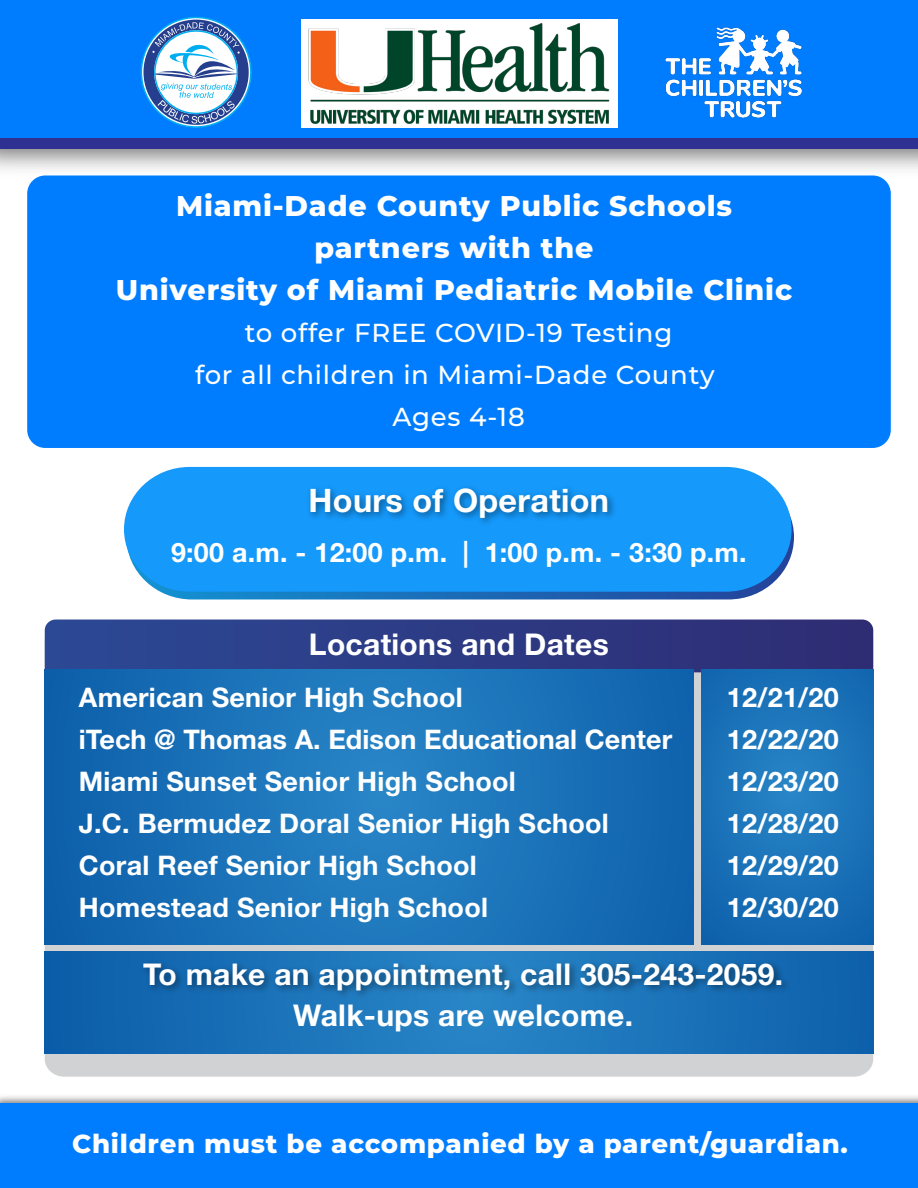
<style>
.page{position:relative;width:918px;height:1188px;background:#fff}
.page>*{position:absolute;margin:0;border:0;box-sizing:border-box;transform-origin:0 0}
.t1{font:700 32.4px "Helvetica Neue LT Std";letter-spacing:.01em;color:#fff}
.t2{font:700 30px/41.8px "Helvetica Neue LT Std";letter-spacing:.01em;color:#fff;text-align:center}
.t3{font:800 28.5px/41.8px "Montserrat";letter-spacing:.03em;color:#fff;text-align:center}
.t4{font:700 27px "Helvetica Neue LT Std";letter-spacing:.01em;color:#fff}
.t5{font:700 26.85px "Helvetica Neue LT Std";letter-spacing:.01em;color:#fff}
.t6{font:500 25.95px/41.8px "Montserrat";letter-spacing:.03em;color:#fff;text-align:center}
.t7{font:800 25.95px "Montserrat";letter-spacing:.03em;color:#fff}
</style>
<div class="page">
<svg style="left:161px;top:522px;width:633px;height:77px;background:#3279bd"></svg>
<div style="left:124px;top:467px;width:668px;height:125px;background:#1599fb"></div>
<img style="left:302px;top:478px;width:320px;height:53px">
<div style="left:45px;top:623px;width:828px;height:454px;background:#d0d2d3;border-radius:19px"></div>
<svg style="left:45px;top:620px;width:828px;height:52px;background:#2c3b85"></svg>
<svg style="left:45px;top:670px;width:648px;height:275px;background:#1971b7"></svg>
<svg style="left:45px;top:952px;width:828px;height:102px;background:#186eb5"></svg>
<svg style="left:701px;top:670px;width:172px;height:275px;background:#1a72b8"></svg>
<div style="left:0;top:5px;width:918px;height:144px;background:#2e3192"></div>
<div style="left:0;top:0;width:918px;height:138px;background:#007dff"></div>
<div style="left:27px;top:175px;width:864px;height:273px;background:#007dff;border-radius:18px"></div>
<svg style="left:141px;top:17px;width:111px;height:111px"></svg>
<img style="left:665px;top:27px;width:137px;height:91px">
<div style="left:301px;top:20px;width:316px;height:108px;background:#fff"></div>
<img style="left:308px;top:23px;width:302px;height:101px">
<img style="left:0;top:1096px;width:918px;height:8px">
<div style="left:0;top:1104px;width:918px;height:84px;background:#007dff"></div>
<img style="left:136px;top:953px;width:660px;height:51px">
<p class="t3" style="left:116px;top:184px;width:678px">Miami-Dade County Public Schools partners with the<br>University of Miami Pediatric Mobile Clinic</p>
<p class="t6" style="left:195px;top:311px;width:521px">to offer FREE COVID-19 Testing<br>for all children in Miami-Dade County<br>Ages 4-18</p>
<p class="t1" style="left:309px;top:480px;width:302px">Hours of Operation</p>
<p class="t5" style="left:171px;top:535px;width:577px">9:00 a.m. - 12:00 p.m. | 1:00 p.m. - 3:30 p.m.</p>
<p class="t2" style="left:309px;top:623px;width:301px">Locations and Dates</p>
<p class="t4" style="left:79px;top:680px;width:385px">American Senior High School</p>
<p class="t4" style="left:727px;top:680px;width:113px">12/21/20</p>
<p class="t4" style="left:79px;top:722px;width:595px">iTech @ Thomas A. Edison Educational Center</p>
<p class="t4" style="left:727px;top:722px;width:113px">12/22/20</p>
<p class="t4" style="left:79px;top:764px;width:439px">Miami Sunset Senior High School</p>
<p class="t4" style="left:727px;top:764px;width:113px">12/23/20</p>
<p class="t4" style="left:79px;top:806px;width:531px">J.C. Bermudez Doral Senior High School</p>
<p class="t4" style="left:727px;top:806px;width:113px">12/28/20</p>
<p class="t4" style="left:79px;top:848px;width:400px">Coral Reef Senior High School</p>
<p class="t4" style="left:727px;top:848px;width:113px">12/29/20</p>
<p class="t4" style="left:79px;top:890px;width:411px">Homestead Senior High School</p>
<p class="t4" style="left:727px;top:890px;width:113px">12/30/20</p>
<p class="t2" style="left:143px;top:952px;width:642px">To make an appointment, call 305-243-2059.<br>Walk-ups are welcome.</p>
<p class="t7" style="left:72px;top:1125px;width:777px">Children must be accompanied by a parent/guardian.</p>
</div>
